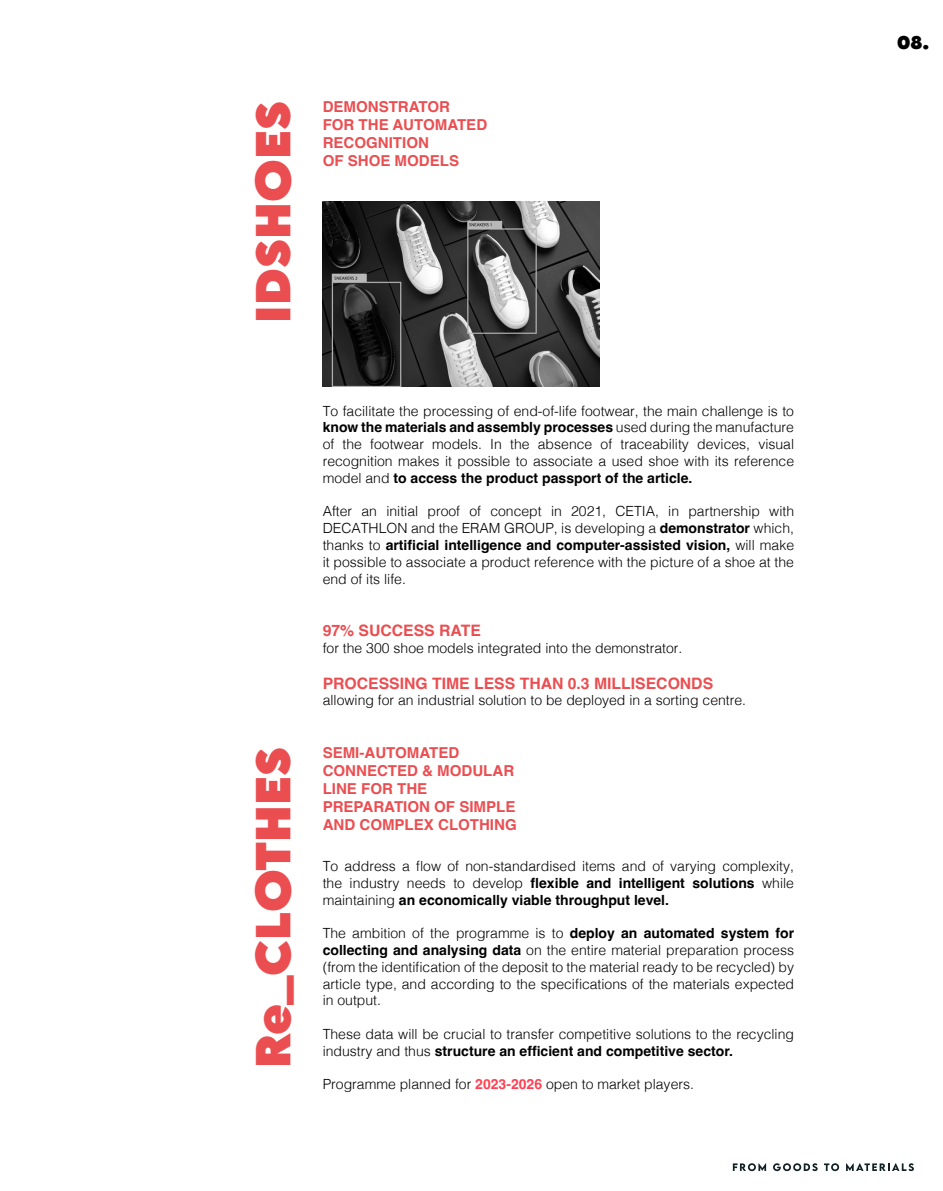
<style>
.page{position:relative;width:943px;height:1191px;background:#fff}
.page>*{position:absolute;margin:0;border:0;box-sizing:border-box;transform-origin:0 0}
.t1{font:800 43.75px "LEMONMILK Pro";color:#ea4e51}
.t2{font:800 16.45px "LEMONMILK Pro";color:#000}
.t3{font:700 15.75px "Helvetica";color:#ea4e51}
.t4{font:700 15.05px/18px "Helvetica";color:#ea4e51}
.t5{font:300 14px/16.8px "Helvetica";color:#000;text-align:justify}
.s1{font-weight:700}
.s2{font-weight:700;color:#ff4052}
</style>
<div class="page">
<svg style="left:732px;top:1163px;width:34px;height:8px"></svg>
<svg style="left:773px;top:1163px;width:44px;height:8px"></svg>
<svg style="left:824px;top:1163px;width:15px;height:8px"></svg>
<svg style="left:846px;top:1163px;width:67px;height:8px"></svg>
<img style="left:323px;top:202px;width:276px;height:184px">
<h1 class="t1" style="left:242px;top:323px;width:223px;rotate:-90deg">IDSHOES</h1>
<p class="t4" style="left:323px;top:99px;width:166px">DEMONSTRATOR<br>FOR THE AUTOMATED<br>RECOGNITION<br>OF SHOE MODELS</p>
<h1 class="t1" style="left:242px;top:1068px;width:323px;rotate:-90deg">Re_CLOTHES</h1>
<p class="t5" style="left:323px;top:401px;width:473px">To facilitate the processing of end-of-life footwear, the main challenge is to <span class="s1">know the materials and assembly processes</span> used during the manufacture of the footwear models. In the absence of traceability devices, visual recognition makes it possible to associate a used shoe with its reference model and <span class="s1">to access the product passport of the article.</span></p>
<p class="t5" style="left:323px;top:502px;width:473px">After an initial proof of concept in 2021, CETIA, in partnership with DECATHLON and the ERAM GROUP, is developing a <span class="s1">demonstrator</span> which, thanks to <span class="s1">artificial intelligence and computer-assisted vision,</span> will make it possible to associate a product reference with the picture of a shoe at the end of its life.</p>
<p class="t3" style="left:323px;top:621px;width:160px">97% SUCCESS RATE</p>
<p class="t5" style="left:323px;top:638px;width:361px">for the 300 shoe models integrated into the demonstrator.</p>
<p class="t3" style="left:323px;top:673px;width:392px">PROCESSING TIME LESS THAN 0.3 MILLISECONDS</p>
<p class="t5" style="left:323px;top:691px;width:425px">allowing for an industrial solution to be deployed in a sorting centre.</p>
<p class="t4" style="left:323px;top:745px;width:195px">SEMI-AUTOMATED<br>CONNECTED &amp; MODULAR<br>LINE FOR THE<br>PREPARATION OF SIMPLE<br>AND COMPLEX CLOTHING</p>
<p class="t5" style="left:323px;top:856px;width:473px">To address a flow of non-standardised items and of varying complexity, the industry needs to develop <span class="s1">flexible and intelligent solutions</span> while maintaining <span class="s1">an economically viable throughput level.</span></p>
<p class="t5" style="left:323px;top:923px;width:473px">The ambition of the programme is to <span class="s1">deploy an automated system for collecting and analysing data</span> on the entire material preparation process (from the identification of the deposit to the material ready to be recycled) by article type, and according to the specifications of the materials expected in output.</p>
<p class="t5" style="left:323px;top:1024px;width:473px">These data will be crucial to transfer competitive solutions to the recycling industry and thus <span class="s1">structure an efficient and competitive sector.</span></p>
<p class="t5" style="left:323px;top:1075px;width:373px">Programme planned for <span class="s2">2023-2026</span> open to market players.</p>
<p class="t2" style="left:897px;top:31px;width:34px">08.</p>
</div>
